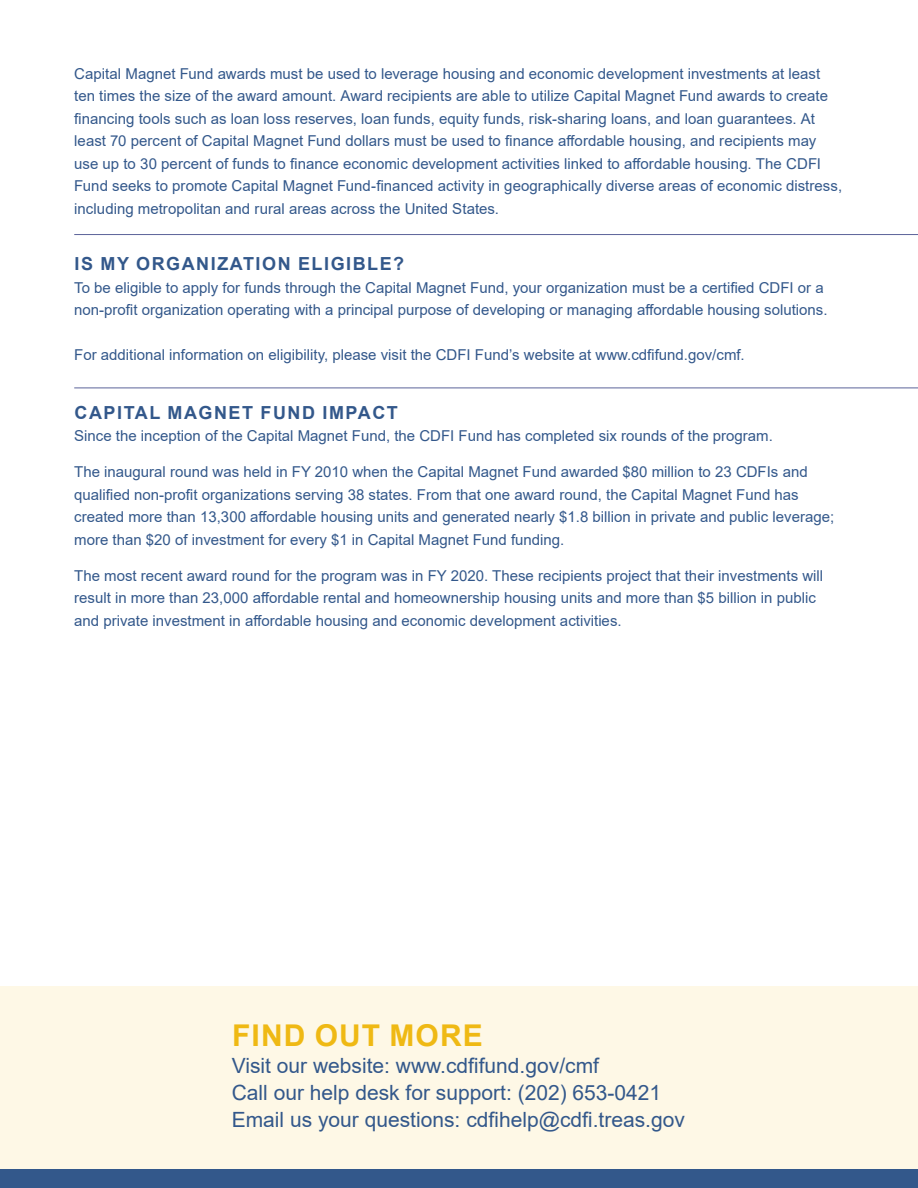
<style>
.page{position:relative;width:918px;height:1188px;background:#fff}
.page>*{position:absolute;margin:0;border:0;box-sizing:border-box;transform-origin:0 0}
.t1{font:700 30px "Arial";letter-spacing:.035em;color:#efb914}
.t2{font:21px "Arial";color:#33588b}
.t3{font:700 18px "Arial";letter-spacing:.085em;color:#33588b}
.t4{font:15px/22.5px "Arial";color:#33588b}
</style>
<div class="page">
<div style="left:0;top:986px;width:918px;height:202px;background:#fef8e6"></div>
<div style="left:0;top:1170px;width:918px;height:18px;background:#33588b"></div>
<hr style="left:74px;top:234px;width:844px;height:1px;background:#5b6399">
<hr style="left:74px;top:388px;width:844px;height:1px;background:#5b6399">
<p class="t4" style="left:74px;top:62px;width:769px">Capital Magnet Fund awards must be used to leverage housing and economic development investments at least ten times the size of the award amount. Award recipients are able to utilize Capital Magnet Fund awards to create financing tools such as loan loss reserves, loan funds, equity funds, risk-sharing loans, and loan guarantees. At least 70 percent of Capital Magnet Fund dollars must be used to finance affordable housing, and recipients may use up to 30 percent of funds to finance economic development activities linked to affordable housing. The CDFI Fund seeks to promote Capital Magnet Fund-financed activity in geographically diverse areas of economic distress, including metropolitan and rural areas across the United States.</p>
<p class="t3" style="left:75px;top:251px;width:331px">IS MY ORGANIZATION ELIGIBLE?</p>
<p class="t4" style="left:74px;top:276px;width:755px">To be eligible to apply for funds through the Capital Magnet Fund, your organization must be a certified CDFI or a non-profit organization operating with a principal purpose of developing or managing affordable housing solutions.</p>
<p class="t4" style="left:74px;top:344px;width:672px">For additional information on eligibility, please visit the CDFI Fund’s website at www.cdfifund.gov/cmf.</p>
<p class="t3" style="left:75px;top:400px;width:325px">CAPITAL MAGNET FUND IMPACT</p>
<p class="t4" style="left:74px;top:425px;width:700px">Since the inception of the Capital Magnet Fund, the CDFI Fund has completed six rounds of the program.</p>
<p class="t4" style="left:74px;top:461px;width:762px">The inaugural round was held in FY 2010 when the Capital Magnet Fund awarded $80 million to 23 CDFIs and qualified non-profit organizations serving 38 states. From that one award round, the Capital Magnet Fund has created more than 13,300 affordable housing units and generated nearly $1.8 billion in private and public leverage; more than $20 of investment for every $1 in Capital Magnet Fund funding.</p>
<p class="t4" style="left:74px;top:564px;width:750px">The most recent award round for the program was in FY 2020. These recipients project that their investments will result in more than 23,000 affordable rental and homeownership housing units and more than $5 billion in public and private investment in affordable housing and economic development activities.</p>
<p class="t1" style="left:232px;top:1014px;width:252px">FIND OUT MORE</p>
<p class="t2" style="left:232px;top:1051px;width:369px">Visit our website: www.cdfifund.gov/cmf</p>
<p class="t2" style="left:232px;top:1078px;width:431px">Call our help desk for support: (202) 653-0421</p>
<p class="t2" style="left:232px;top:1105px;width:455px">Email us your questions: cdfihelp@cdfi.treas.gov</p>
</div>
